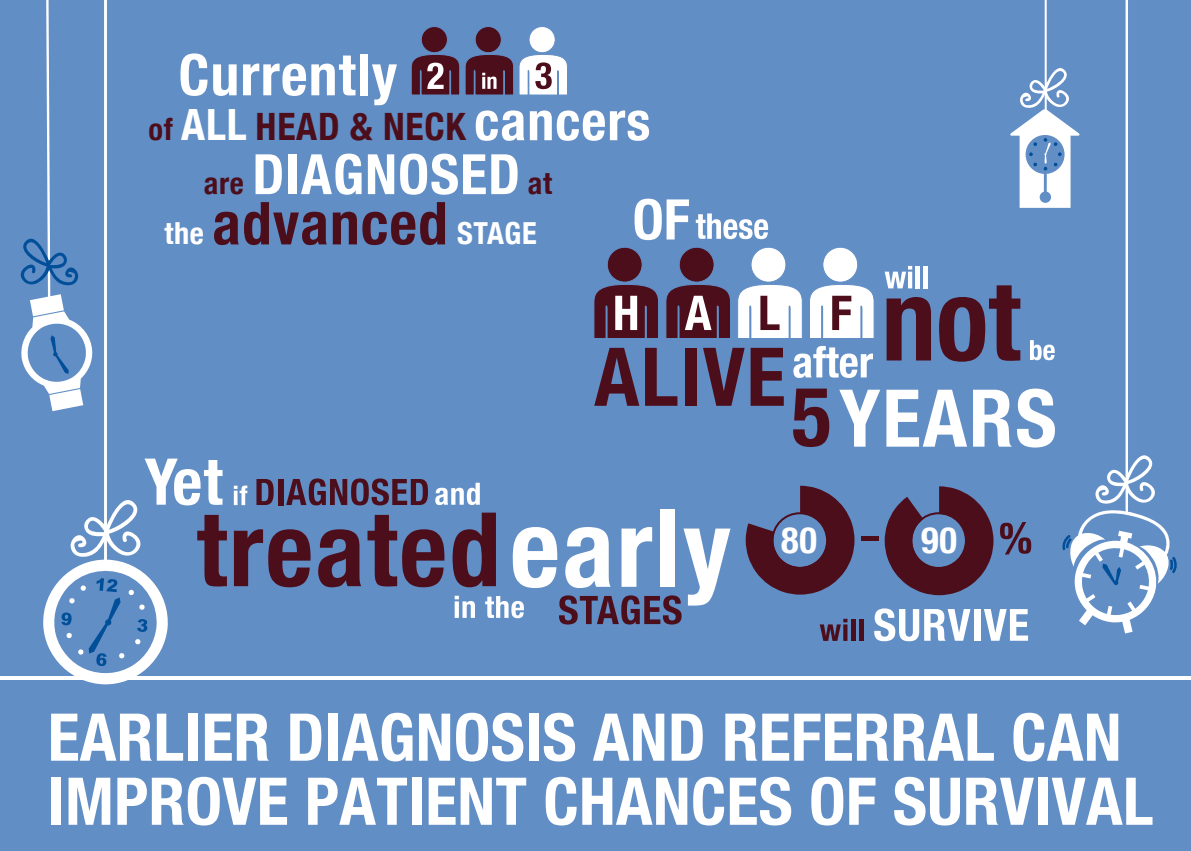
<style>
.page{position:relative;width:1191px;height:851px;background:#fff}
.page>*{position:absolute;margin:0;border:0;box-sizing:border-box;transform-origin:0 0}
.t1{font:700 condensed 65.8px/64px "Helvetica Neue";letter-spacing:.005em;color:#fff}
.t2{font:700 condensed 57.4px "Helvetica Neue";letter-spacing:.02em;color:#fff}
.t3{font:700 condensed 55.6px "Helvetica Neue";letter-spacing:.02em;color:#fff}
.t4{font:700 condensed 37.8px "Helvetica Neue";letter-spacing:.02em;color:#4d0e1c}
.t5{font:700 condensed 36.6px "Helvetica Neue";color:#fff}
.t6{font:700 condensed 30.4px "Helvetica Neue";letter-spacing:.02em;color:#fff}
.s1{font-size:30.4px}
.s2{font-size:43px;color:#fff}
.s3{font-size:53.8px;color:#fff}
.s4{font-size:30.4px;color:#4d0e1c}
.s5{font-size:59.2px;color:#4d0e1c}
</style>
<div class="page">
<div style="left:0;top:0;width:1191px;height:850px;background:#628ec6"></div>
<hr style="left:1125px;top:0;width:3px;height:512px;background:#fff">
<svg style="left:1062px;top:447px;width:115px;height:186px"></svg>
<svg style="left:20px;top:0;width:73px;height:411px"></svg>
<hr style="left:1044px;top:0;width:2px;height:113px;background:#fff">
<svg style="left:1010px;top:61px;width:70px;height:147px"></svg>
<hr style="left:104px;top:0;width:3px;height:561px;background:#fff">
<hr style="left:0;top:676px;width:1191px;height:3px;background:#fff">
<svg style="left:234px;top:485px;width:13px;height:20px"></svg>
<svg style="left:256px;top:479px;width:18px;height:26px"></svg>
<div style="left:278px;top:479px;width:5px;height:26px;background:#4d0e1c"></div>
<svg style="left:286px;top:478px;width:142px;height:27px"></svg>
<svg style="left:42px;top:458px;width:185px;height:227px"></svg>
<svg style="left:234px;top:529px;width:76px;height:58px"></svg>
<svg style="left:318px;top:529px;width:43px;height:58px"></svg>
<svg style="left:367px;top:515px;width:77px;height:72px"></svg>
<svg style="left:435px;top:482px;width:45px;height:23px"></svg>
<div style="left:660px;top:509px;width:15px;height:77px;background:#fff"></div>
<svg style="left:452px;top:512px;width:278px;height:112px"></svg>
<hr style="left:861px;top:536px;width:17px;height:4px;background:#4d0e1c">
<svg style="left:1000px;top:522px;width:31px;height:32px"></svg>
<svg style="left:819px;top:618px;width:28px;height:22px"></svg>
<hr style="left:851px;top:619px;width:4px;height:21px;background:#4d0e1c">
<hr style="left:859px;top:619px;width:4px;height:21px;background:#4d0e1c">
<svg style="left:874px;top:608px;width:96px;height:33px"></svg>
<div style="left:974px;top:609px;width:6px;height:31px;background:#fff"></div>
<svg style="left:984px;top:609px;width:44px;height:31px"></svg>
<div style="left:475px;top:27px;width:26px;height:26px;background:#4d0e1c;border-radius:50%"></div>
<div style="left:475px;top:26px;width:26px;height:27px;border:1px solid #628ec6;border-radius:50%"></div>
<div style="left:529px;top:27px;width:26px;height:26px;background:#fff;border-radius:50%"></div>
<div style="left:529px;top:26px;width:26px;height:27px;border:1px solid #628ec6;border-radius:50%"></div>
<div style="left:421px;top:27px;width:26px;height:26px;background:#4d0e1c;border-radius:50%"></div>
<div style="left:421px;top:26px;width:27px;height:27px;border:1px solid #628ec6;border-radius:50%"></div>
<svg style="left:411px;top:54px;width:156px;height:41px"></svg>
<div style="left:751px;top:247px;width:35px;height:35px;background:#fff;border-radius:50%"></div>
<div style="left:751px;top:247px;width:35px;height:35px;border:1px solid #628ec6;border-radius:50%"></div>
<div style="left:823px;top:247px;width:34px;height:35px;background:#fff;border-radius:50%"></div>
<div style="left:822px;top:247px;width:36px;height:35px;border:1px solid #628ec6;border-radius:50%"></div>
<div style="left:679px;top:247px;width:35px;height:35px;background:#4d0e1c;border-radius:50%"></div>
<div style="left:679px;top:247px;width:35px;height:35px;border:1px solid #628ec6;border-radius:50%"></div>
<div style="left:607px;top:247px;width:35px;height:35px;background:#4d0e1c;border-radius:50%"></div>
<div style="left:607px;top:247px;width:35px;height:35px;border:1px solid #628ec6;border-radius:50%"></div>
<svg style="left:594px;top:348px;width:45px;height:58px"></svg>
<svg style="left:645px;top:348px;width:32px;height:58px"></svg>
<div style="left:685px;top:348px;width:11px;height:58px;background:#4d0e1c"></div>
<svg style="left:703px;top:348px;width:41px;height:58px"></svg>
<svg style="left:750px;top:348px;width:34px;height:58px"></svg>
<svg style="left:884px;top:266px;width:28px;height:22px"></svg>
<hr style="left:915px;top:266px;width:4px;height:22px;background:#fff">
<hr style="left:923px;top:266px;width:4px;height:22px;background:#fff">
<svg style="left:1030px;top:340px;width:24px;height:20px"></svg>
<svg style="left:886px;top:297px;width:45px;height:63px"></svg>
<svg style="left:939px;top:285px;width:81px;height:77px"></svg>
<svg style="left:634px;top:199px;width:55px;height:41px"></svg>
<svg style="left:696px;top:213px;width:72px;height:26px"></svg>
<svg style="left:793px;top:388px;width:36px;height:59px"></svg>
<svg style="left:793px;top:346px;width:80px;height:32px"></svg>
<svg style="left:839px;top:389px;width:41px;height:57px"></svg>
<svg style="left:886px;top:389px;width:81px;height:57px"></svg>
<svg style="left:973px;top:389px;width:38px;height:57px"></svg>
<svg style="left:1017px;top:388px;width:38px;height:59px"></svg>
<svg style="left:594px;top:284px;width:65px;height:54px;background:#694152"></svg>
<svg style="left:666px;top:284px;width:65px;height:54px;background:#673d4e"></svg>
<svg style="left:738px;top:285px;width:64px;height:53px;background:#e0dfe5"></svg>
<svg style="left:810px;top:285px;width:64px;height:53px;background:#dddae0"></svg>
<svg style="left:745px;top:485px;width:109px;height:109px"></svg>
<svg style="left:884px;top:486px;width:109px;height:109px"></svg>
<p class="t2" style="left:178px;top:27px;width:220px">Currently</p>
<p class="t4" style="left:149px;top:95px;width:503px"><span class="s1">of</span> <span class="s2">ALL</span> HEAD &amp; NECK <span class="s3">cancers</span></p>
<p class="t3" style="left:204px;top:128px;width:350px"><span class="s4">are</span> DIAGNOSED <span class="s4">at</span></p>
<p class="t6" style="left:164px;top:208px;width:374px">the <span class="s5">advanced</span> STAGE</p>
<p class="t5" style="left:781px;top:509px;width:37px">80</p>
<p class="t5" style="left:921px;top:509px;width:37px">90</p>
<p class="t1" style="left:48px;top:700px;width:1107px">EARLIER DIAGNOSIS AND REFERRAL CAN<br>IMPROVE PATIENT CHANCES OF SURVIVAL</p>
</div>
